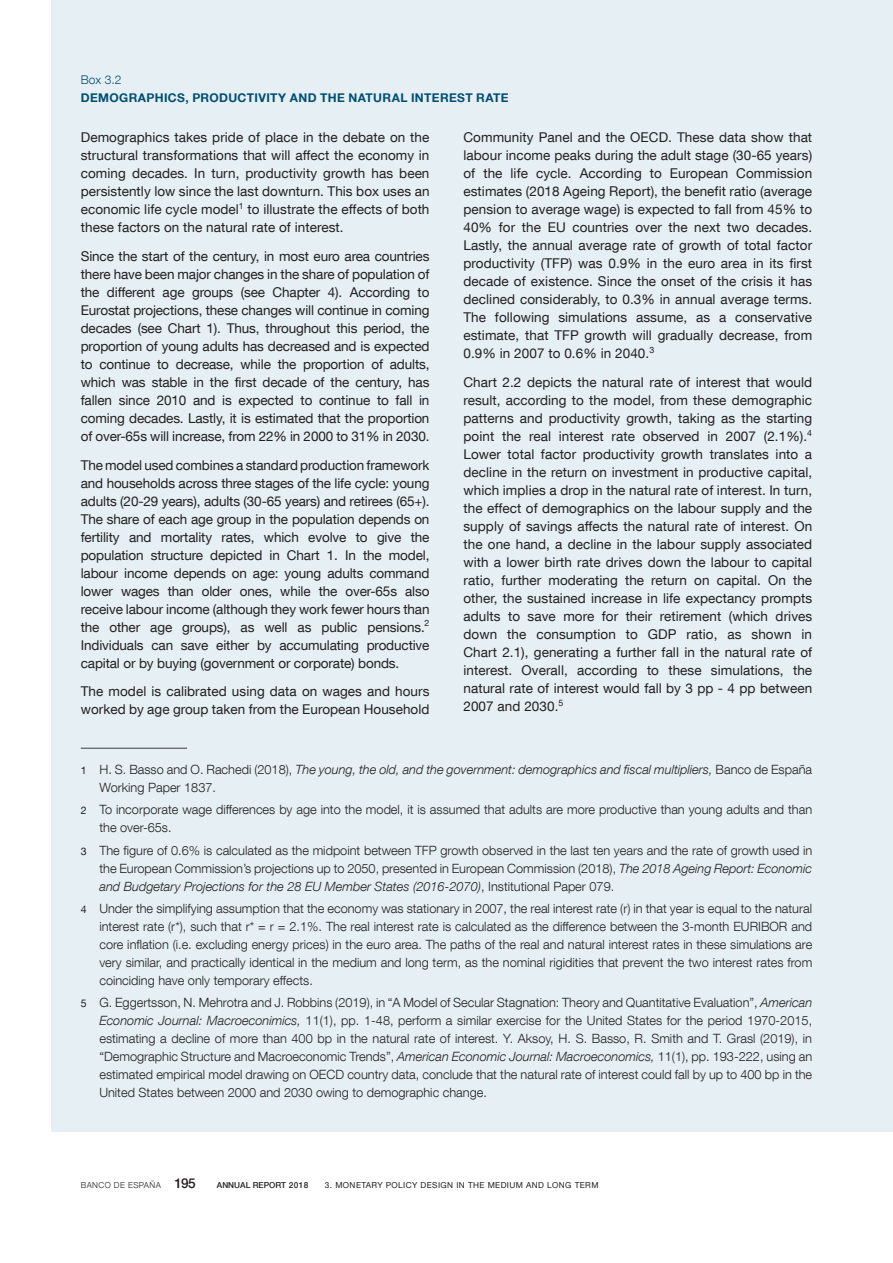
<style>
.page{position:relative;width:893px;height:1263px;background:#fff}
.page>*{position:absolute;margin:0;border:0;box-sizing:border-box;transform-origin:0 0}
.Texto_recuadro{font:13.5px/18px "Bd E Neue Helvetica";letter-spacing:.005em;color:#231f20;text-align:justify}
.Citas_recuadro{font:300 12.75px/18px "Bd E Neue Helvetica";color:#231f20;text-align:justify}
.Citas_recuadro-2{font:italic 300 12.75px/18px "Bd E Neue Helvetica";color:#231f20}
.Título_recuadro{font:700 12px "Bd E Neue Helvetica";letter-spacing:.03em;color:#004e71}
.Numero_recuadro{font:300 12px "Bd E Neue Helvetica";color:#004e71}
.t1{font:8.25px "Bd E Neue Helvetica";letter-spacing:.05em;color:#231f20}
.t2{font:300 8.25px "Bd E Neue Helvetica";letter-spacing:.05em;color:#231f20}
.t3{font:500 8.25px "Bd E Neue Helvetica";color:#231f20}
.s1{font-weight:400;font-style:normal;font-size:10.5px}
.s2{font-style:normal}
.s3{font-weight:400;font-size:10.5px}
.s4{font-style:italic}
.s5{font-weight:500;font-size:13.5px}
</style>
<div class="page">
<div style="left:51px;top:0;width:842px;height:1131px;background:#e5eff4"></div>
<hr style="left:81px;top:748px;width:106px;height:1px;background:#3e3e3f">
<p class="Numero_recuadro" style="left:81px;top:72px;width:42px">Box 3.2</p>
<p class="Título_recuadro" style="left:81px;top:90px;width:429px">DEMOGRAPHICS, PRODUCTIVITY AND THE NATURAL INTEREST RATE</p>
<p class="Texto_recuadro" style="left:81px;top:128px;width:350px">Demographics takes pride of place in the debate on the structural transformations that will affect the economy in coming decades. In turn, productivity growth has been persistently low since the last downturn. This box uses an economic life cycle model<sup>1</sup> to illustrate the effects of both these factors on the natural rate of interest.</p>
<p class="Texto_recuadro" style="left:81px;top:247px;width:350px">Since the start of the century, in most euro area countries there have been major changes in the share of population of the different age groups (see Chapter 4). According to Eurostat projections, these changes will continue in coming decades (see Chart 1). Thus, throughout this period, the proportion of young adults has decreased and is expected to continue to decrease, while the proportion of adults, which was stable in the first decade of the century, has fallen since 2010 and is expected to continue to fall in coming decades. Lastly, it is estimated that the proportion of over-65s will increase, from 22% in 2000 to 31% in 2030.</p>
<p class="Texto_recuadro" style="left:81px;top:456px;width:350px">The model used combines a standard production framework and households across three stages of the life cycle: young adults (20-29 years), adults (30-65 years) and retirees (65+).<br>The share of each age group in the population depends on fertility and mortality rates, which evolve to give the population structure depicted in Chart 1. In the model, labour income depends on age: young adults command lower wages than older ones, while the over-65s also receive labour income (although they work fewer hours than the other age groups), as well as public pensions.<sup>2<br></sup>Individuals can save either by accumulating productive capital or by buying (government or corporate) bonds.</p>
<p class="Texto_recuadro" style="left:81px;top:682px;width:350px">The model is calibrated using data on wages and hours worked by age group taken from the European Household</p>
<p class="Texto_recuadro" style="left:463px;top:128px;width:350px">Community Panel and the OECD. These data show that labour income peaks during the adult stage (30-65 years) of the life cycle. According to European Commission estimates (2018 Ageing Report), the benefit ratio (average pension to average wage) is expected to fall from 45% to 40% for the EU countries over the next two decades.<br>Lastly, the annual average rate of growth of total factor productivity (TFP) was 0.9% in the euro area in its first decade of existence. Since the onset of the crisis it has declined considerably, to 0.3% in annual average terms.<br>The following simulations assume, as a conservative estimate, that TFP growth will gradually decrease, from 0.9% in 2007 to 0.6% in 2040.<sup>3</sup></p>
<p class="Texto_recuadro" style="left:463px;top:373px;width:350px">Chart 2.2 depicts the natural rate of interest that would result, according to the model, from these demographic patterns and productivity growth, taking as the starting point the real interest rate observed in 2007 (2.1%).<sup>4<br></sup>Lower total factor productivity growth translates into a decline in the return on investment in productive capital, which implies a drop in the natural rate of interest. In turn, the effect of demographics on the labour supply and the supply of savings affects the natural rate of interest. On the one hand, a decline in the labour supply associated with a lower birth rate drives down the labour to capital ratio, further moderating the return on capital. On the other, the sustained increase in life expectancy prompts adults to save more for their retirement (which drives down the consumption to GDP ratio, as shown in Chart 2.1), generating a further fall in the natural rate of interest. Overall, according to these simulations, the natural rate of interest would fall by 3 pp - 4 pp between 2007 and 2030.<sup>5</sup></p>
<p class="Citas_recuadro-2" style="left:99px;top:760px;width:714px;text-indent:-19px"><span class="s1">1</span> <span class="s2">H. S. Basso and O. Rachedi (2018),</span> The young, the old, and the government: demographics and fiscal multipliers, <span class="s2">Banco de España<br>Working Paper 1837.</span></p>
<p class="Citas_recuadro" style="left:99px;top:800px;width:714px;text-indent:-19px"><span class="s3">2</span> To incorporate wage differences by age into the model, it is assumed that adults are more productive than young adults and than the over-65s.</p>
<p class="Citas_recuadro" style="left:99px;top:841px;width:714px;text-indent:-19px"><span class="s3">3</span> The figure of 0.6% is calculated as the midpoint between TFP growth observed in the last ten years and the rate of growth used in the European Commission’s projections up to 2050, presented in European Commission (2018), <span class="s4">The 2018 Ageing Report: Economic and Budgetary Projections for the 28 EU Member States (2016-2070)</span>, Institutional Paper 079.</p>
<p class="Citas_recuadro" style="left:99px;top:899px;width:714px;text-indent:-19px"><span class="s3">4</span> Under the simplifying assumption that the economy was stationary in 2007, the real interest rate (r) in that year is equal to the natural interest rate (r*), such that r* = r = 2.1%. The real interest rate is calculated as the difference between the 3-month EURIBOR and core inflation (i.e. excluding energy prices) in the euro area. The paths of the real and natural interest rates in these simulations are very similar, and practically identical in the medium and long term, as the nominal rigidities that prevent the two interest rates from coinciding have only temporary effects.</p>
<p class="Citas_recuadro" style="left:99px;top:993px;width:714px;text-indent:-19px"><span class="s3">5</span> G. Eggertsson, N. Mehrotra and J. Robbins (2019), in “A Model of Secular Stagnation: Theory and Quantitative Evaluation”, <span class="s4">American Economic Journal: Macroeconimics,</span> 11(1), pp. 1-48, perform a similar exercise for the United States for the period 1970-2015, estimating a decline of more than 400 bp in the natural rate of interest. Y. Aksoy, H. S. Basso, R. Smith and T. Grasl (2019), in “Demographic Structure and Macroeconomic Trends”, <span class="s4">American Economic Journal: Macroeconomics,</span> 11(1), pp. 193-222, using an estimated empirical model drawing on OECD country data, conclude that the natural rate of interest could fall by up to 400 bp in the United States between 2000 and 2030 owing to demographic change.</p>
<p class="t2" style="left:81px;top:1180px;width:116px">BANCO DE ESPAÑA <span class="s5">195</span></p>
<p class="t3" style="left:217px;top:1180px;width:93px">ANNUAL REPORT 2018</p>
<p class="t1" style="left:325px;top:1180px;width:275px">3. MONETARY POLICY DESIGN IN THE MEDIUM AND LONG TERM</p>
</div>
